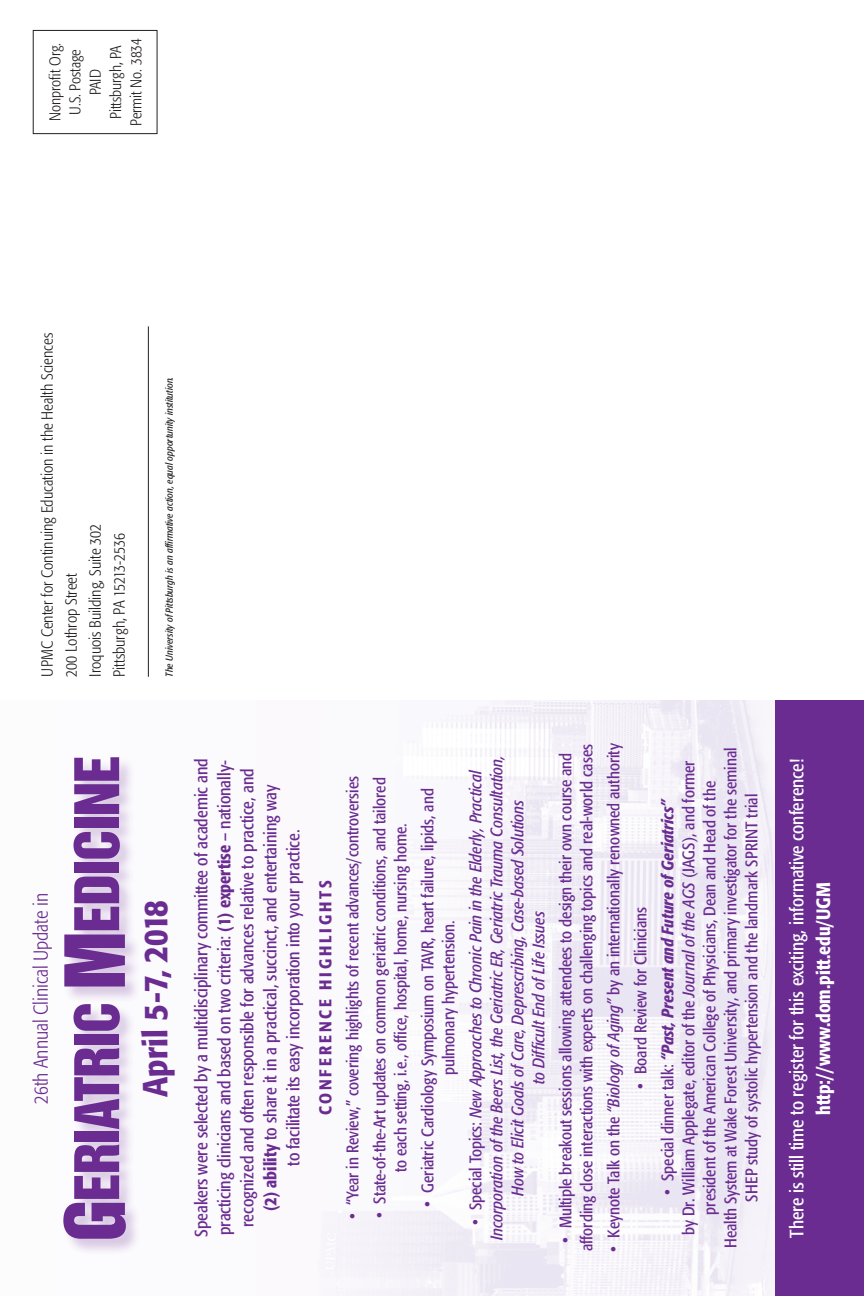
<style>
.page{position:relative;width:864px;height:1296px;background:#fff}
.page>*{position:absolute;margin:0;border:0;box-sizing:border-box;transform-origin:0 0}
.t1{font:56.2px "Helvetica Inserat";letter-spacing:-.02em;color:#6a2c91}
.t2{font:500 condensed 34.6px "Formata";color:#6a2c91}
.t3{font:300 condensed 20px "Formata";color:#6a2c91}
.t4{font:condensed 19.2px "Formata";color:#fff}
.t5{font:500 condensed 19.2px "Formata";color:#fff}
.t6{font:condensed 17.8px/23px "Formata";color:#6a2c91;text-align:center}
.t7{font:500 condensed 17px "Formata";letter-spacing:.17em;color:#6a2c91}
.t8{font:condensed 16.8px/21px "Formata";color:#6a2c91;text-align:center}
.t9{font:italic condensed 16.8px/21px "Formata";color:#6a2c91;text-align:center}
.t10{font:300 condensed 16px "Formata";color:#231f20}
.t11{font:300 condensed 15.4px "Formata";color:#231f20}
.t12{font:italic condensed 10px "Formata";color:#231f20}
.s1{font-style:normal;font-size:17.2px}
.s2{font-style:normal}
.s3{font-size:17.2px}
.s4{font-style:italic}
.s5{font-weight:500;font-style:italic}
.s6{font-size:75.8px}
.s7{font-weight:500}
</style>
<div class="page">
<img style="left:322px;top:701px;width:453px;height:595px">
<img style="left:326px;top:1233px;width:10px;height:37px">
<hr style="left:148px;top:326px;width:1px;height:351px;background:#231f20">
<div style="left:33px;top:30px;width:124px;height:104px;border:1px solid #231f20"></div>
<div style="left:63px;top:757px;width:79px;height:498px;background:#6a2c91;opacity:.25"></div>
<div style="left:775px;top:701px;width:89px;height:595px;background:#6a2c91"></div>
<p class="t11" style="left:46px;top:121px;width:80px;rotate:-90deg">Nonprofit Org.</p>
<p class="t11" style="left:66px;top:115px;width:67px;rotate:-90deg">U.S. Postage</p>
<p class="t11" style="left:87px;top:95px;width:28px;rotate:-90deg">PAID</p>
<p class="t11" style="left:107px;top:119px;width:75px;rotate:-90deg">Pittsburgh, PA</p>
<p class="t11" style="left:127px;top:126px;width:89px;rotate:-90deg">Permit No. 3834</p>
<p class="t10" style="left:38px;top:677px;width:345px;rotate:-90deg">UPMC Center for Continuing Education in the Health Sciences</p>
<p class="t10" style="left:62px;top:677px;width:105px;rotate:-90deg">200 Lothrop Street</p>
<p class="t10" style="left:86px;top:677px;width:154px;rotate:-90deg">Iroquois Building, Suite 302</p>
<p class="t10" style="left:110px;top:677px;width:145px;rotate:-90deg">Pittsburgh, PA 15213-2536</p>
<p class="t12" style="left:163px;top:677px;width:302px;rotate:-90deg">The University of Pittsburgh is an affirmative action, equal opportunity institution.</p>
<p class="t9" style="left:465px;top:1240px;width:488px;rotate:-90deg"><span class="s1">•</span> <span class="s2">Special Topics:</span> New Approaches to Chronic Pain in the Elderly, Practical Incorporation of the Beers List, the Geriatric ER, Geriatric Trauma Consultation, How to Elicit Goals of Care, Deprescribing, Case-based Solutions<br>to Difficult End of Life Issues</p>
<p class="t8" style="left:555px;top:1251px;width:509px;rotate:-90deg"><span class="s3">•</span> Multiple breakout sessions allowing attendees to design their own course and affording close interactions with experts on challenging topics and real-world cases</p>
<p class="t8" style="left:603px;top:1252px;width:510px;rotate:-90deg"><span class="s3">•</span> Keynote Talk on the <span class="s4">“Biology of Aging”</span> by an internationally renowned authority</p>
<p class="t8" style="left:657px;top:1248px;width:502px;rotate:-90deg"><span class="s3">•</span> Special dinner talk: <span class="s5">“Past, Present and Future of Geriatrics”<br></span>by Dr. William Applegate, editor of the <span class="s4">Journal of the AGS</span> (JAGS), and former president of the American College of Physicians, Dean and Head of the<br>Health System at Wake Forest University, and primary investigator for the seminal SHEP study of systolic hypertension and the landmark SPRINT trial</p>
<p class="t1" style="left:64px;top:1242px;width:488px;rotate:-90deg"><span class="s6">G</span>ERIATRIC <span class="s6">M</span>EDICINE</p>
<p class="t4" style="left:785px;top:1238px;width:480px;rotate:-90deg">There is still time to register for this exciting, informative conference!</p>
<p class="t6" style="left:190px;top:1237px;width:480px;rotate:-90deg">Speakers were selected by a multidisciplinary committee of academic and practicing clinicians and based on two criteria: <span class="s7">(1) expertise</span> – nationally&shy;recognized and often responsible for advances relative to practice, and <span class="s7">(2) ability</span> to share it in a practical, succinct, and entertaining way<br>to facilitate its easy incorporation into your practice.</p>
<p class="t8" style="left:342px;top:1219px;width:445px;rotate:-90deg"><span class="s3">•</span> “Year in Review,” covering highlights of recent advances/controversies</p>
<p class="t8" style="left:369px;top:1218px;width:442px;rotate:-90deg"><span class="s3">•</span> State-of-the-Art updates on common geriatric conditions, and tailored to each setting, i.e., office, hospital, home, nursing home.</p>
<p class="t8" style="left:417px;top:1207px;width:420px;rotate:-90deg"><span class="s3">•</span> Geriatric Cardiology Symposium on TAVR, heart failure, lipids, and pulmonary hypertension.</p>
<p class="t7" style="left:315px;top:1115px;width:236px;rotate:-90deg">CONFERENCE HIGHLIGHTS</p>
<p class="t5" style="left:812px;top:1115px;width:235px;rotate:-90deg">http://www.dom.pitt.edu/UGM</p>
<p class="t3" style="left:29px;top:1104px;width:212px;rotate:-90deg">26th Annual Clinical Update in</p>
<p class="t2" style="left:134px;top:1097px;width:198px;rotate:-90deg">April 5-7, 2018</p>
<p class="t8" style="left:630px;top:1089px;width:183px;rotate:-90deg"><span class="s3">•</span> Board Review for Clinicians</p>
</div>
